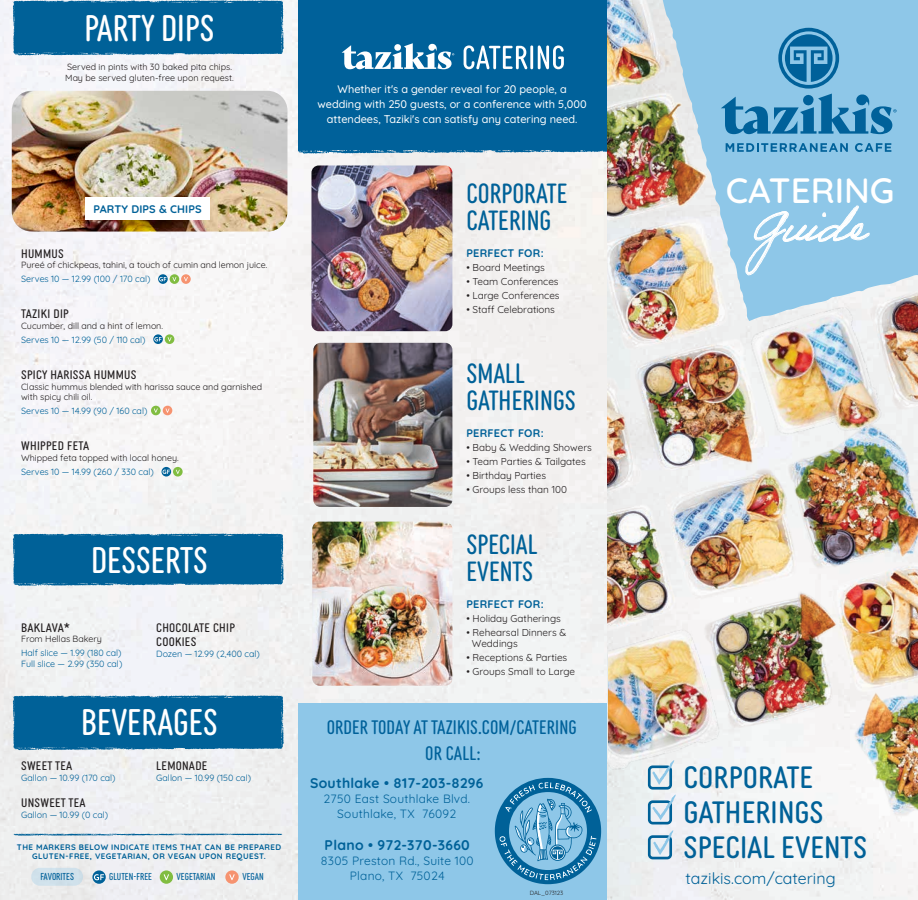
<style>
.page{position:relative;width:918px;height:900px;background:#fff}
.page>*{position:absolute;margin:0;border:0;box-sizing:border-box;transform-origin:0 0}
.t1{font:43.8px "Adobe Handwriting Ernie";color:#fff}
.t2{font:36px "Diazo MVB Ex Cond";color:#fff}
.t3{font:600 35.2px "Quicksand";color:#fff}
.t4{font:30px/35px "Diazo MVB Cond";color:#006198}
.t5{font:27px/27px "Diazo MVB Ex Cond";color:#006198}
.t6{font:19px/26.5px "Diazo MVB Ex Cond";letter-spacing:.005em;color:#00619a;text-align:center}
.t7{font:16px "Quicksand";color:#006198}
.t8{font:700 14px "Quicksand";letter-spacing:.02em;color:#006198}
.t9{font:12px/14.4px "Diazo MVB Cond";letter-spacing:.02em;color:#231f20}
.t10{font:12px/15px "Quicksand";letter-spacing:.02em;color:#006198;text-align:center}
.t11{font:500 11px/15px "Quicksand";color:#fff;text-align:center}
.t12{font:700 11px "Quicksand";letter-spacing:.02em;color:#006198}
.t13{font:10px/11px "Quicksand";color:#231f20}
.t14{font:9.8px "Diazo MVB Ex Cond";color:#00619a}
.t15{font:9.8px "Diazo MVB Ex Cond";color:#006198}
.t16{font:9px/10.8px "Quicksand";letter-spacing:-.005em;color:#231f20}
.t17{font:9px/10.8px "Quicksand";letter-spacing:-.005em;color:#006198}
.t18{font:700 8px/9.6px "Quicksand";letter-spacing:.05em;color:#006198;text-align:center}
.t19{font:6px "Quicksand";color:#231f20}
</style>
<div class="page">
<div style="left:0;top:0;width:608px;height:900px;background:#f2f3f3"></div>
<div style="left:298px;top:0;width:309px;height:150px;background:#00619a"></div>
<div style="left:298px;top:704px;width:309px;height:196px;background:#8ec7e8"></div>
<svg style="left:298px;top:148px;width:310px;height:6px"></svg>
<svg style="left:342px;top:43px;width:112px;height:26px"></svg>
<svg style="left:464px;top:45px;width:64px;height:24px"></svg>
<hr style="left:530px;top:45px;width:3px;height:24px;background:#fff">
<svg style="left:538px;top:45px;width:26px;height:24px"></svg>
<svg style="left:13px;top:533px;width:271px;height:53px;background:#0d689c"></svg>
<svg style="left:13px;top:695px;width:271px;height:55px;background:#0a679c"></svg>
<img style="left:608px;top:108px;width:48px;height:104px">
<img style="left:608px;top:212px;width:124px;height:143px">
<img style="left:631px;top:334px;width:109px;height:153px">
<img style="left:895px;top:321px;width:23px;height:94px">
<img style="left:660px;top:463px;width:147px;height:142px">
<img style="left:780px;top:415px;width:138px;height:166px">
<img style="left:699px;top:584px;width:145px;height:150px">
<img style="left:844px;top:697px;width:74px;height:128px">
<img style="left:608px;top:619px;width:122px;height:158px">
<img style="left:608px;top:372px;width:38px;height:116px">
<img style="left:828px;top:556px;width:90px;height:141px">
<img style="left:608px;top:488px;width:73px;height:154px">
<img style="left:656px;top:0;width:262px;height:321px">
<img style="left:740px;top:297px;width:155px;height:166px">
<img style="left:608px;top:0;width:62px;height:108px">
<svg style="left:746px;top:206px;width:124px;height:69px;background:#9accea"></svg>
<svg style="left:726px;top:143px;width:122px;height:9px"></svg>
<svg style="left:855px;top:143px;width:36px;height:9px"></svg>
<svg style="left:721px;top:28px;width:176px;height:106px;background:#67abd2"></svg>
<svg style="left:13px;top:834px;width:269px;height:2px"></svg>
<img style="left:311px;top:165px;width:141px;height:166px">
<img style="left:312px;top:522px;width:140px;height:164px">
<img style="left:313px;top:343px;width:139px;height:164px">
<div style="left:648px;top:835px;width:24px;height:24px;border:3px solid #006198;border-radius:4px"></div>
<div style="left:648px;top:800px;width:24px;height:24px;border:3px solid #006198;border-radius:4px"></div>
<div style="left:648px;top:765px;width:24px;height:25px;border:3px solid #006198;border-radius:4px"></div>
<svg style="left:652px;top:760px;width:23px;height:25px"></svg>
<svg style="left:653px;top:794px;width:24px;height:26px"></svg>
<svg style="left:653px;top:830px;width:21px;height:25px"></svg>
<div style="left:31px;top:868px;width:52px;height:18px;background:#cfe0ea;border-radius:9px"></div>
<svg style="left:92px;top:870px;width:14px;height:14px"></svg>
<svg style="left:94px;top:874px;width:10px;height:6px"></svg>
<div style="left:160px;top:870px;width:13px;height:14px;background:#81bd41;border-radius:50%"></div>
<svg style="left:164px;top:874px;width:5px;height:6px"></svg>
<div style="left:225px;top:870px;width:14px;height:14px;background:#f69370;border-radius:50%"></div>
<svg style="left:229px;top:874px;width:6px;height:6px"></svg>
<svg style="left:495px;top:778px;width:106px;height:106px"></svg>
<svg style="left:13px;top:0;width:271px;height:56px;background:#0d699d"></svg>
<img style="left:12px;top:91px;width:275px;height:141px">
<div style="left:86px;top:198px;width:124px;height:22px;background:#fff"></div>
<svg style="left:158px;top:274px;width:10px;height:10px"></svg>
<svg style="left:159px;top:277px;width:8px;height:4px"></svg>
<svg style="left:170px;top:274px;width:9px;height:10px"></svg>
<svg style="left:173px;top:277px;width:3px;height:4px"></svg>
<svg style="left:181px;top:274px;width:10px;height:10px"></svg>
<svg style="left:153px;top:334px;width:10px;height:10px"></svg>
<svg style="left:154px;top:337px;width:8px;height:4px"></svg>
<svg style="left:165px;top:334px;width:9px;height:10px"></svg>
<svg style="left:168px;top:337px;width:3px;height:4px"></svg>
<svg style="left:162px;top:467px;width:9px;height:10px"></svg>
<svg style="left:163px;top:470px;width:7px;height:4px"></svg>
<svg style="left:173px;top:467px;width:10px;height:10px"></svg>
<svg style="left:176px;top:470px;width:4px;height:4px"></svg>
<div style="left:151px;top:406px;width:10px;height:9px;background:#81bd41;border-radius:50%"></div>
<svg style="left:154px;top:408px;width:4px;height:5px"></svg>
<svg style="left:163px;top:406px;width:9px;height:9px"></svg>
<h2 class="t2" style="left:85px;top:1px;width:131px">PARTY DIPS</h2>
<p class="t16" style="left:65px;top:61px;width:170px">Served in pints with 30 baked pita chips.<br>May be served gluten-free upon request.</p>
<p class="t12" style="left:93px;top:200px;width:110px">PARTY DIPS &amp; CHIPS</p>
<h3 class="t9" style="left:21px;top:245px;width:44px">HUMMUS</h3>
<p class="t16" style="left:21px;top:259px;width:248px">Pureé of chickpeas, tahini, a touch of cumin and lemon juice.</p>
<p class="t17" style="left:21px;top:273px;width:131px">Serves 10 — 12.99 (100 / 170 cal)</p>
<h3 class="t9" style="left:21px;top:306px;width:49px">TAZIKI DIP</h3>
<p class="t16" style="left:21px;top:319px;width:143px">Cucumber, dill and a hint of lemon.</p>
<p class="t17" style="left:21px;top:333px;width:126px">Serves 10 — 12.99 (50 / 110 cal)</p>
<h3 class="t9" style="left:21px;top:366px;width:117px">SPICY HARISSA HUMMUS</h3>
<p class="t16" style="left:21px;top:380px;width:242px">Classic hummus blended with harissa sauce and garnished with spicy chili oil.</p>
<p class="t17" style="left:21px;top:405px;width:128px">Serves 10 — 14.99 (90 / 160 cal)</p>
<h3 class="t9" style="left:21px;top:438px;width:69px">WHIPPED FETA</h3>
<p class="t16" style="left:21px;top:451px;width:159px">Whipped feta topped with local honey.</p>
<p class="t17" style="left:21px;top:465px;width:134px">Serves 10 — 14.99 (260 / 330 cal)</p>
<h2 class="t2" style="left:91px;top:533px;width:118px">DESSERTS</h2>
<h3 class="t9" style="left:21px;top:619px;width:50px">BAKLAVA*</h3>
<p class="t16" style="left:21px;top:633px;width:82px">From Hellas Bakery</p>
<p class="t17" style="left:21px;top:647px;width:103px">Half slice — 1.99 (180 cal)<br>Full slice — 2.99 (350 cal)</p>
<h3 class="t9" style="left:156px;top:619px;width:80px">CHOCOLATE CHIP<br>COOKIES</h3>
<p class="t17" style="left:156px;top:647px;width:105px">Dozen — 12.99 (2,400 cal)</p>
<h2 class="t2" style="left:81px;top:695px;width:138px">BEVERAGES</h2>
<h3 class="t9" style="left:21px;top:757px;width:53px">SWEET TEA</h3>
<p class="t17" style="left:21px;top:771px;width:96px">Gallon — 10.99 (170 cal)</p>
<h3 class="t9" style="left:21px;top:795px;width:66px">UNSWEET TEA</h3>
<p class="t17" style="left:21px;top:808px;width:88px">Gallon — 10.99 (0 cal)</p>
<h3 class="t9" style="left:156px;top:757px;width:53px">LEMONADE</h3>
<p class="t17" style="left:156px;top:771px;width:96px">Gallon — 10.99 (150 cal)</p>
<p class="t18" style="left:17px;top:841px;width:266px">THE MARKERS BELOW INDICATE ITEMS THAT CAN BE PREPARED<br>GLUTEN-FREE, VEGETARIAN, OR VEGAN UPON REQUEST.</p>
<p class="t14" style="left:41px;top:870px;width:35px">FAVORITES</p>
<p class="t15" style="left:109px;top:870px;width:44px">GLUTEN-FREE</p>
<p class="t14" style="left:177px;top:870px;width:40px">VEGETARIAN</p>
<p class="t14" style="left:243px;top:870px;width:23px">VEGAN</p>
<p class="t11" style="left:318px;top:80px;width:271px">Whether it's a gender reveal for 20 people, a wedding with 250 guests, or a conference with 5,000 attendees, Taziki's can satisfy any catering need.</p>
<h3 class="t5" style="left:466px;top:177px;width:102px">CORPORATE<br>CATERING</h3>
<p class="t12" style="left:466px;top:244px;width:79px">PERFECT FOR:</p>
<p class="t13" style="left:466px;top:261px;width:80px">• Board Meetings</p>
<p class="t13" style="left:466px;top:275px;width:94px">• Team Conferences</p>
<p class="t13" style="left:466px;top:289px;width:95px">• Large Conferences</p>
<p class="t13" style="left:466px;top:303px;width:90px">• Staff Celebrations</p>
<h3 class="t5" style="left:466px;top:357px;width:111px">SMALL<br>GATHERINGS</h3>
<p class="t12" style="left:466px;top:424px;width:79px">PERFECT FOR:</p>
<p class="t13" style="left:466px;top:441px;width:127px">• Baby &amp; Wedding Showers</p>
<p class="t13" style="left:466px;top:455px;width:121px">• Team Parties &amp; Tailgates</p>
<p class="t13" style="left:466px;top:469px;width:81px">• Birthday Parties</p>
<p class="t13" style="left:466px;top:483px;width:102px">• Groups less than 100</p>
<h3 class="t5" style="left:466px;top:529px;width:73px">SPECIAL<br>EVENTS</h3>
<p class="t12" style="left:466px;top:596px;width:79px">PERFECT FOR:</p>
<p class="t13" style="left:466px;top:612px;width:96px">• Holiday Gatherings</p>
<p class="t13" style="left:472px;top:626px;width:96px;text-indent:-5px">• Rehearsal Dinners &amp;<br>Weddings</p>
<p class="t13" style="left:466px;top:651px;width:102px">• Receptions &amp; Parties</p>
<p class="t13" style="left:466px;top:665px;width:110px">• Groups Small to Large</p>
<h3 class="t6" style="left:327px;top:712px;width:252px">ORDER TODAY AT TAZIKIS.COM/CATERING<br>OR CALL:</h3>
<h3 class="t8" style="left:310px;top:772px;width:175px">Southlake • 817-203-8296</h3>
<h3 class="t10" style="left:324px;top:790px;width:148px">2750 East Southlake Blvd.<br>Southlake, TX 76092</h3>
<h3 class="t8" style="left:325px;top:835px;width:147px">Plano • 972-370-3660</h3>
<h3 class="t10" style="left:321px;top:852px;width:154px">8305 Preston Rd., Suite 100<br>Plano, TX 75024</h3>
<p class="t19" style="left:530px;top:888px;width:35px">DAL_073123</p>
<h3 class="t3" style="left:726px;top:163px;width:170px">CATERING</h3>
<h1 class="t1" style="left:751px;top:201px;width:117px;rotate:-1deg">Guide</h1>
<h3 class="t4" style="left:684px;top:757px;width:185px">CORPORATE<br>GATHERINGS<br>SPECIAL EVENTS</h3>
<h3 class="t7" style="left:686px;top:866px;width:152px">tazikis.com/catering</h3>
</div>
